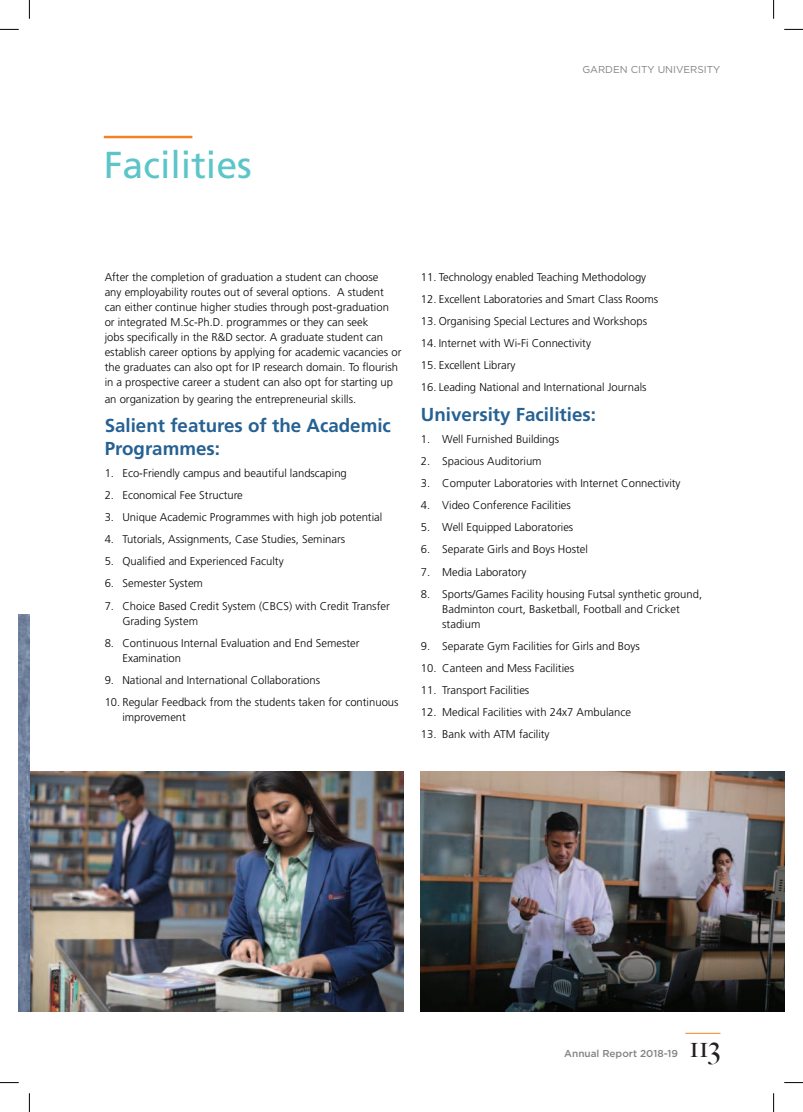
<style>
.page{position:relative;width:803px;height:1112px;background:#fff}
.page>*{position:absolute;margin:0;border:0;box-sizing:border-box;transform-origin:0 0}
.t1{font:37.5px "Frutiger";color:#5cc5c8}
.t2{font:500 30px "Big Caslon";color:#231f20}
.t3{font:700 18.75px/22.5px "Frutiger";color:#266193}
.t4{font:300 11.25px/15px "Frutiger";color:#040503}
.t5{font:10px "Gotham";color:#808285}
.t6{font:500 10px "Gotham";color:#808285}
</style>
<div class="page">
<img style="left:19px;top:614px;width:10px;height:397px">
<hr style="left:104px;top:136px;width:88px;height:2px;background:#f58220">
<img style="left:421px;top:771px;width:363px;height:240px">
<img style="left:31px;top:771px;width:372px;height:240px">
<hr style="left:685px;top:1032px;width:35px;height:1px;background:#f58220">
<svg style="left:0;top:29px;width:19px;height:1px"></svg>
<svg style="left:784px;top:29px;width:19px;height:1px"></svg>
<svg style="left:0;top:1082px;width:19px;height:1px"></svg>
<svg style="left:784px;top:1082px;width:19px;height:1px"></svg>
<svg style="left:29px;top:0;width:1px;height:19px"></svg>
<svg style="left:29px;top:1093px;width:1px;height:18px"></svg>
<svg style="left:773px;top:0;width:1px;height:19px"></svg>
<svg style="left:773px;top:1093px;width:1px;height:18px"></svg>
<h1 class="t1" style="left:104px;top:149px;width:149px">Facilities</h1>
<p class="t5" style="left:582px;top:65px;width:140px">GARDEN CITY UNIVERSITY</p>
<p class="t4" style="left:105px;top:270px;width:298px">After the completion of graduation a student can choose<br>any employability routes out of several options. A student can either continue higher studies through post-graduation or integrated M.Sc-Ph.D. programmes or they can seek<br>jobs specifically in the R&amp;D sector. A graduate student can establish career options by applying for academic vacancies or the graduates can also opt for IP research domain. To flourish in a prospective career a student can also opt for starting up</p>
<p class="t4" style="left:105px;top:392px;width:253px">an organization by gearing the entrepreneurial skills.</p>
<h3 class="t3" style="left:105px;top:416px;width:288px">Salient features of the Academic<br>Programmes:</h3>
<p class="t4" style="left:105px;top:466px;width:244px">1. Eco-Friendly campus and beautiful landscaping</p>
<p class="t4" style="left:105px;top:488px;width:140px">2. Economical Fee Structure</p>
<p class="t4" style="left:105px;top:510px;width:279px">3. Unique Academic Programmes with high job potential</p>
<p class="t4" style="left:105px;top:532px;width:242px">4. Tutorials, Assignments, Case Studies, Seminars</p>
<p class="t4" style="left:105px;top:554px;width:180px">5. Qualified and Experienced Faculty</p>
<p class="t4" style="left:105px;top:576px;width:100px">6. Semester System</p>
<p class="t4" style="left:122px;top:599px;width:269px;text-indent:-18px">7. Choice Based Credit System (CBCS) with Credit Transfer<br>Grading System</p>
<p class="t4" style="left:122px;top:636px;width:239px;text-indent:-18px">8. Continuous Internal Evaluation and End Semester<br>Examination</p>
<p class="t4" style="left:105px;top:673px;width:217px">9. National and International Collaborations</p>
<p class="t4" style="left:122px;top:695px;width:278px;text-indent:-18px">10. Regular Feedback from the students taken for continuous improvement</p>
<p class="t4" style="left:421px;top:270px;width:227px">11. Technology enabled Teaching Methodology</p>
<p class="t4" style="left:421px;top:292px;width:239px">12. Excellent Laboratories and Smart Class Rooms</p>
<p class="t4" style="left:421px;top:314px;width:228px">13. Organising Special Lectures and Workshops</p>
<p class="t4" style="left:421px;top:336px;width:172px">14. Internet with Wi-Fi Connectivity</p>
<p class="t4" style="left:421px;top:358px;width:96px">15. Excellent Library</p>
<p class="t4" style="left:421px;top:380px;width:227px">16. Leading National and International Journals</p>
<h3 class="t3" style="left:421px;top:404px;width:177px">University Facilities:</h3>
<p class="t4" style="left:421px;top:432px;width:140px">1. Well Furnished Buildings</p>
<p class="t4" style="left:421px;top:454px;width:122px">2. Spacious Auditorium</p>
<p class="t4" style="left:421px;top:476px;width:261px">3. Computer Laboratories with Internet Connectivity</p>
<p class="t4" style="left:421px;top:498px;width:151px">4. Video Conference Facilities</p>
<p class="t4" style="left:421px;top:520px;width:154px">5. Well Equipped Laboratories</p>
<p class="t4" style="left:421px;top:542px;width:168px">6. Separate Girls and Boys Hostel</p>
<p class="t4" style="left:421px;top:565px;width:107px">7. Media Laboratory</p>
<p class="t4" style="left:442px;top:587px;width:261px;text-indent:-21px">8. Sports/Games Facility housing Futsal synthetic ground,<br>Badminton court, Basketball, Football and Cricket stadium</p>
<p class="t4" style="left:421px;top:639px;width:220px">9. Separate Gym Facilities for Girls and Boys</p>
<p class="t4" style="left:421px;top:661px;width:155px">10. Canteen and Mess Facilities</p>
<p class="t4" style="left:421px;top:683px;width:110px">11. Transport Facilities</p>
<p class="t4" style="left:421px;top:705px;width:212px">12. Medical Facilities with 24x7 Ambulance</p>
<p class="t4" style="left:421px;top:727px;width:130px">13. Bank with ATM facility</p>
<p class="t6" style="left:564px;top:1049px;width:115px">Annual Report 2018-19</p>
<h2 class="t2" style="left:689px;top:1035px;width:32px">113</h2>
</div>
